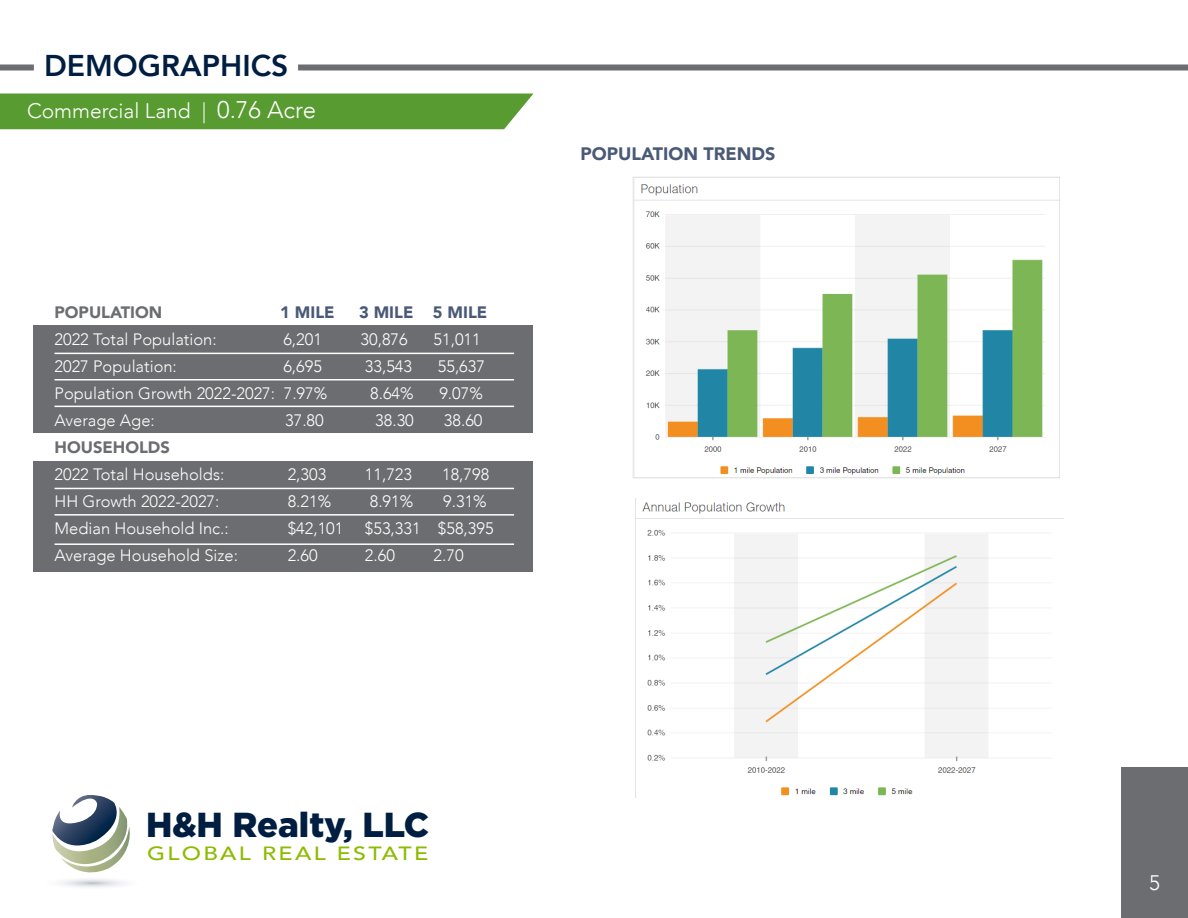
<style>
.page{position:relative;width:1188px;height:918px;background:#fff}
.page>*{position:absolute;margin:0;border:0;box-sizing:border-box;transform-origin:0 0}
.t1{font:900 34.65px "Gotham";color:#001e41}
.t2{font:800 30px "Avenir";color:#001e41}
.t3{font:300 21px "Avenir";color:#fff}
.t4{font:500 19.2px "Avenir";letter-spacing:.1em;color:#8dbb00;scale:1.21 1}
.t5{font:900 18px "Avenir";color:#4a5976}
.t6{font:300 16.5px "Avenir";color:#fff}
.t7{font:900 16.5px "Avenir";color:#6c6d70}
.t8{font:900 16.5px "Avenir";color:#4a5976}
.s1{font-size:24px}
</style>
<div class="page">
<div style="left:34px;top:291px;width:499px;height:280px;background:#6c6d70"></div>
<div style="left:1121px;top:768px;width:67px;height:150px;background:#6c6d70"></div>
<svg style="left:52px;top:795px;width:78px;height:92px"></svg>
<div style="left:0;top:64px;width:34px;height:6px;background:#6c6d70"></div>
<div style="left:298px;top:64px;width:890px;height:6px;background:#6c6d70"></div>
<hr style="left:55px;top:406px;width:459px;height:1px;background:#fff">
<hr style="left:55px;top:488px;width:459px;height:1px;background:#fff">
<hr style="left:55px;top:353px;width:459px;height:1px;background:#fff">
<hr style="left:55px;top:543px;width:459px;height:2px;background:#fff">
<hr style="left:55px;top:514px;width:459px;height:2px;background:#fff">
<hr style="left:55px;top:379px;width:459px;height:1px;background:#fff">
<div style="left:27px;top:433px;width:518px;height:27px;background:#fff"></div>
<div style="left:27px;top:277px;width:518px;height:47px;background:#fff"></div>
<div style="left:0;top:94px;width:533px;height:35px;background:#589b31"></div>
<img style="left:633px;top:177px;width:427px;height:301px">
<img style="left:635px;top:498px;width:428px;height:300px">
<p class="t2" style="left:44px;top:43px;width:246px">DEMOGRAPHICS</p>
<p class="t3" style="left:27px;top:99px;width:291px">Commercial Land | <span class="s1">0.76 Acre</span></p>
<p class="t7" style="left:55px;top:298px;width:109px">POPULATION</p>
<p class="t8" style="left:280px;top:298px;width:56px">1 MILE</p>
<p class="t8" style="left:359px;top:298px;width:130px">3 MILE 5 MILE</p>
<p class="t6" style="left:55px;top:330px;width:164px">2022 Total Population:</p>
<p class="t6" style="left:283px;top:330px;width:40px">6,201</p>
<p class="t6" style="left:361px;top:330px;width:49px">30,876</p>
<p class="t6" style="left:434px;top:330px;width:49px">51,011</p>
<p class="t6" style="left:55px;top:357px;width:124px">2027 Population:</p>
<p class="t6" style="left:283px;top:357px;width:40px">6,695</p>
<p class="t6" style="left:365px;top:357px;width:49px">33,543</p>
<p class="t6" style="left:438px;top:357px;width:49px">55,637</p>
<p class="t6" style="left:55px;top:384px;width:274px">Population Growth 2022-2027: 7.97%</p>
<p class="t6" style="left:370px;top:384px;width:45px">8.64%</p>
<p class="t6" style="left:439px;top:384px;width:45px">9.07%</p>
<p class="t6" style="left:55px;top:411px;width:102px">Average Age:</p>
<p class="t6" style="left:285px;top:411px;width:40px">37.80</p>
<p class="t6" style="left:375px;top:411px;width:40px">38.30</p>
<p class="t6" style="left:444px;top:411px;width:40px">38.60</p>
<p class="t7" style="left:55px;top:433px;width:117px">HOUSEHOLDS</p>
<p class="t6" style="left:55px;top:465px;width:171px">2022 Total Households:</p>
<p class="t6" style="left:288px;top:465px;width:40px">2,303</p>
<p class="t6" style="left:365px;top:465px;width:49px">11,723</p>
<p class="t6" style="left:442px;top:465px;width:49px">18,798</p>
<p class="t6" style="left:55px;top:492px;width:166px">HH Growth 2022-2027:</p>
<p class="t6" style="left:288px;top:492px;width:45px">8.21%</p>
<p class="t6" style="left:370px;top:492px;width:45px">8.91%</p>
<p class="t6" style="left:443px;top:492px;width:45px">9.31%</p>
<p class="t6" style="left:55px;top:519px;width:176px">Median Household Inc.:</p>
<p class="t6" style="left:288px;top:519px;width:57px">$42,101</p>
<p class="t6" style="left:365px;top:519px;width:130px">$53,331 $58,395</p>
<p class="t6" style="left:55px;top:546px;width:185px">Average Household Size:</p>
<p class="t6" style="left:288px;top:546px;width:32px">2.60</p>
<p class="t6" style="left:365px;top:546px;width:32px">2.60</p>
<p class="t6" style="left:434px;top:546px;width:32px">2.70</p>
<p class="t5" style="left:580px;top:138px;width:196px">POPULATION TRENDS</p>
<p class="t1" style="left:146px;top:801px;width:285px">H&amp;H Realty, LLC</p>
<p class="t4" style="left:147px;top:837px;width:234px">GLOBAL REAL ESTATE</p>
<p class="t3" style="left:1149px;top:871px;width:12px">5</p>
</div>
